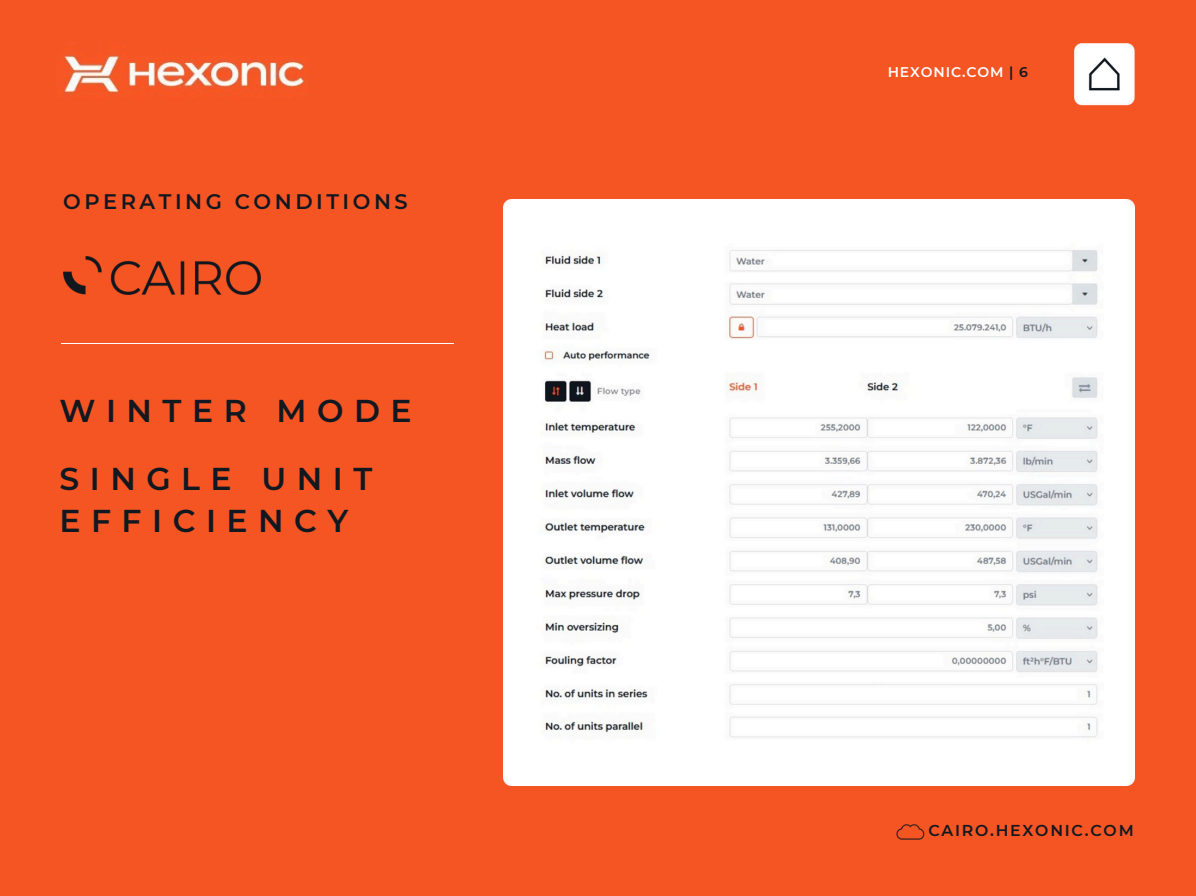
<style>
.page{position:relative;width:1196px;height:896px;background:#fff}
.page>*{position:absolute;margin:0;border:0;box-sizing:border-box;transform-origin:0 0}
.t1{font:600 31.5px/68.2px "Montserrat";letter-spacing:.335em;color:#111820}
.t2{font:600 21px "Montserrat";letter-spacing:.165em;color:#111820}
.t3{font:600 15.75px "Montserrat";letter-spacing:.11em;color:#111820}
.t4{font:600 14px "Montserrat";letter-spacing:.065em;color:#fff}
.s1{color:#111820}
</style>
<div class="page">
<div style="left:0;top:0;width:1195px;height:896px;background:#f55523"></div>
<img style="left:1074px;top:43px;width:59px;height:63px">
<img style="left:64px;top:256px;width:197px;height:38px">
<hr style="left:62px;top:343px;width:392px;height:1px;background:#fff">
<img style="left:895px;top:823px;width:30px;height:19px">
<img style="left:503px;top:199px;width:630px;height:586px">
<p class="t2" style="left:63px;top:189px;width:346px">OPERATING CONDITIONS</p>
<h2 class="t1" style="left:59px;top:377px;width:354px">WINTER MODE<br>SINGLE UNIT</h2>
<h2 class="t1" style="left:59px;top:487px;width:290px">EFFICIENCY</h2>
<p class="t4" style="left:887px;top:64px;width:142px">HEXONIC.COM <span class="s1">| 6</span></p>
<p class="t3" style="left:928px;top:821px;width:207px">CAIRO.HEXONIC.COM</p>
</div>
